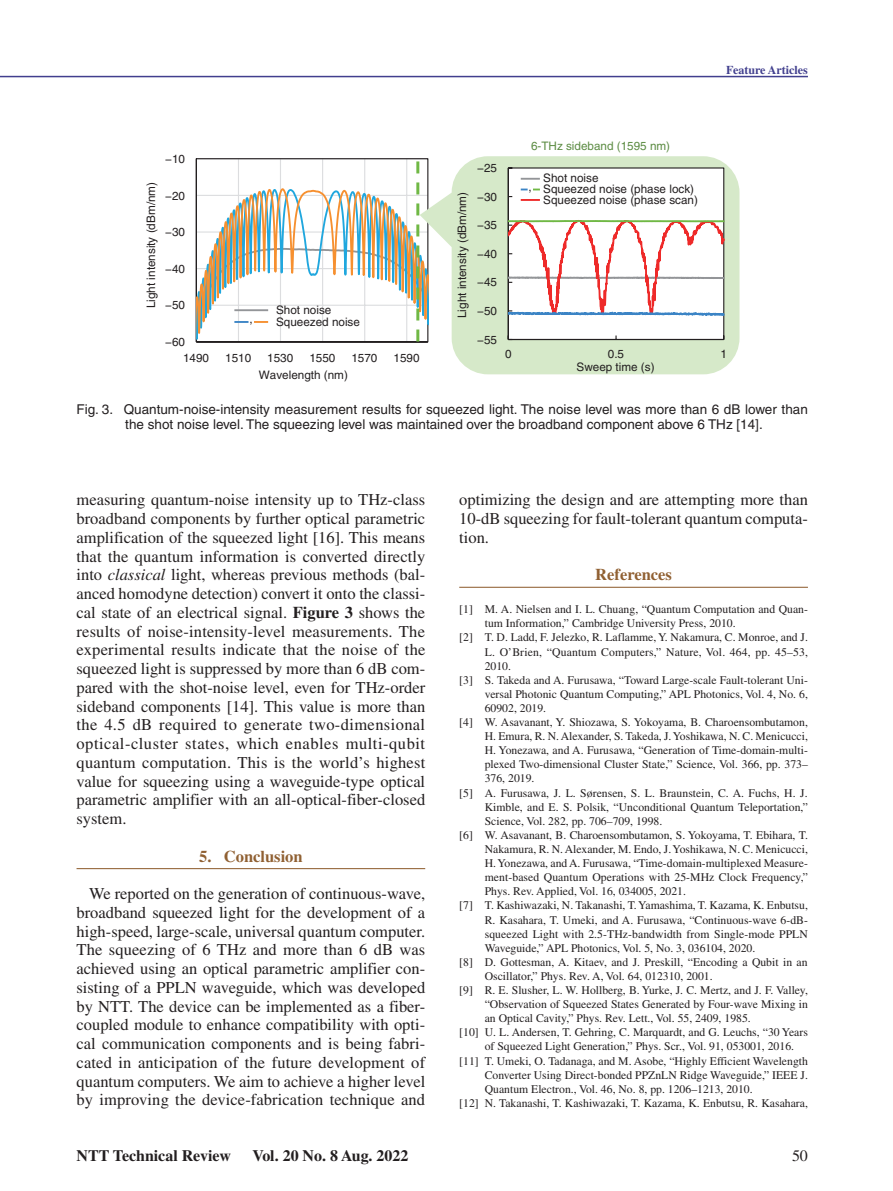
<style>
.page{position:relative;width:893px;height:1191px;background:#fff}
.page>*{position:absolute;margin:0;border:0;box-sizing:border-box;transform-origin:0 0}
.t1{font:16.5px/18.8px "Times";color:#231f20;text-align:justify}
.t2{font:700 16.5px "Times";color:#906032}
.t3{font:700 15.9px "Times";color:#231f20}
.t4{font:15.9px "Times";color:#231f20}
.t5{font:13.5px/15px "Helvetica";color:#231f20;text-align:center}
.t6{font:700 12px "Times";color:#413f8e}
.t7{font:11.7px "Times";color:#231f20}
.t8{font:11.7px/10.9px "Helvetica";color:#231f20}
.t9{font:11.7px "Helvetica";color:#5c8c43}
.s1{font-style:italic}
.s2{font-weight:700}
</style>
<div class="page">
<hr style="left:0;top:76px;width:808px;height:1px;background:#413f8e">
<hr style="left:77px;top:868px;width:348px;height:1px;background:#906032">
<hr style="left:459px;top:587px;width:349px;height:1px;background:#906032">
<svg style="left:196px;top:158px;width:224px;height:184px"></svg>
<svg style="left:420px;top:156px;width:319px;height:218px;fill:#d6e9c9"></svg>
<svg style="left:507px;top:167px;width:218px;height:174px"></svg>
<p class="t8" style="left:145px;top:308px;width:128px;rotate:-90deg">Light intensity (dBm/nm)</p>
<p class="t8" style="left:165px;top:153px;width:21px">−10</p>
<p class="t8" style="left:165px;top:190px;width:21px">−20</p>
<p class="t8" style="left:165px;top:226px;width:21px">−30</p>
<p class="t8" style="left:165px;top:263px;width:21px">−40</p>
<p class="t8" style="left:165px;top:300px;width:21px">−50</p>
<p class="t8" style="left:165px;top:336px;width:21px">−60</p>
<p class="t8" style="left:250px;top:313px;width:5px">,</p>
<p class="t8" style="left:276px;top:304px;width:85px;line-height:12px">Shot noise<br>Squeezed noise</p>
<p class="t8" style="left:183px;top:352px;width:28px">1490</p>
<p class="t8" style="left:225px;top:352px;width:28px">1510</p>
<p class="t8" style="left:267px;top:352px;width:28px">1530</p>
<p class="t8" style="left:309px;top:352px;width:28px">1550</p>
<p class="t8" style="left:351px;top:352px;width:28px">1570</p>
<p class="t8" style="left:394px;top:352px;width:28px">1590</p>
<p class="t8" style="left:259px;top:370px;width:91px">Wavelength (nm)</p>
<p class="t6" style="left:726px;top:63px;width:83px">Feature Articles</p>
<p class="t8" style="left:456px;top:318px;width:128px;rotate:-90deg">Light intensity (dBm/nm)</p>
<p class="t8" style="left:477px;top:162px;width:21px">−25</p>
<p class="t8" style="left:477px;top:191px;width:21px">−30</p>
<p class="t8" style="left:477px;top:220px;width:21px">−35</p>
<p class="t8" style="left:477px;top:248px;width:21px">−40</p>
<p class="t8" style="left:477px;top:277px;width:21px">−45</p>
<p class="t8" style="left:477px;top:305px;width:21px">−50</p>
<p class="t8" style="left:477px;top:334px;width:21px">−55</p>
<p class="t9" style="left:531px;top:139px;width:141px">6-THz sideband (1595 nm)</p>
<p class="t8" style="left:528px;top:181px;width:5px">,</p>
<p class="t8" style="left:543px;top:173px;width:156px">Shot noise<br>Squeezed noise (phase lock)<br>Squeezed noise (phase scan)</p>
<p class="t8" style="left:505px;top:348px;width:8px">0</p>
<p class="t8" style="left:608px;top:348px;width:18px">0.5</p>
<p class="t8" style="left:720px;top:348px;width:8px">1</p>
<p class="t8" style="left:577px;top:361px;width:80px">Sweep time (s)</p>
<p class="t5" style="left:77px;top:401px;width:733px">Fig. 3. Quantum-noise-intensity measurement results for squeezed light. The noise level was more than 6 dB lower than the shot noise level. The squeezing level was maintained over the broadband component above 6 THz [14].</p>
<p class="t1" style="left:77px;top:490px;width:350px">measuring quantum-noise intensity up to THz-class broadband components by further optical parametric amplification of the squeezed light [16]. This means that the quantum information is converted directly into <span class="s1">classical</span> light, whereas previous methods (bal&shy;anced homodyne detection) convert it onto the classi&shy;cal state of an electrical signal. <span class="s2">Figure 3</span> shows the results of noise-intensity-level measurements. The experimental results indicate that the noise of the squeezed light is suppressed by more than 6 dB com&shy;pared with the shot-noise level, even for THz-order sideband components [14]. This value is more than the 4.5 dB required to generate two-dimensional optical-cluster states, which enables multi-qubit quantum computation. This is the world’s highest value for squeezing using a waveguide-type optical parametric amplifier with an all-optical-fiber-closed system.</p>
<h1 class="t2" style="left:199px;top:846px;width:105px">5. Conclusion</h1>
<p class="t1" style="left:77px;top:884px;width:350px;text-indent:13px">We reported on the generation of continuous-wave, broadband squeezed light for the development of a high-speed, large-scale, universal quantum computer.<br>The squeezing of 6 THz and more than 6 dB was achieved using an optical parametric amplifier con&shy;sisting of a PPLN waveguide, which was developed by NTT. The device can be implemented as a fiber&shy;coupled module to enhance compatibility with opti&shy;cal communication components and is being fabri&shy;cated in anticipation of the future development of quantum computers. We aim to achieve a higher level by improving the device-fabrication technique and</p>
<h1 class="t1" style="left:459px;top:490px;width:350px">optimizing the design and are attempting more than 10-dB squeezing for fault-tolerant quantum computa&shy;tion.</h1>
<h1 class="t2" style="left:595px;top:565px;width:78px">References</h1>
<p class="t7" style="left:459px;top:603px;width:350px">[1] M. A. Nielsen and I. L. Chuang, “Quantum Computation and Quan-</p>
<p class="t7" style="left:485px;top:617px;width:252px">tum Information,” Cambridge University Press, 2010.</p>
<p class="t7" style="left:459px;top:631px;width:350px">[2] T. D. Ladd, F. Jelezko, R. Laflamme, Y. Nakamura, C. Monroe, and J.</p>
<p class="t7" style="left:485px;top:645px;width:325px">L. O’Brien, “Quantum Computers,” Nature, Vol. 464, pp. 45–53,</p>
<p class="t7" style="left:485px;top:659px;width:28px">2010.</p>
<p class="t7" style="left:459px;top:673px;width:350px">[3] S. Takeda and A. Furusawa, “Toward Large-scale Fault-tolerant Uni-</p>
<p class="t7" style="left:485px;top:687px;width:325px">versal Photonic Quantum Computing,” APL Photonics, Vol. 4, No. 6,</p>
<p class="t7" style="left:485px;top:701px;width:63px">60902, 2019.</p>
<p class="t7" style="left:459px;top:715px;width:350px">[4] W. Asavanant, Y. Shiozawa, S. Yokoyama, B. Charoensombutamon,</p>
<p class="t7" style="left:485px;top:729px;width:325px">H. Emura, R. N. Alexander, S. Takeda, J. Yoshikawa, N. C. Menicucci,</p>
<p class="t7" style="left:485px;top:743px;width:325px">H. Yonezawa, and A. Furusawa, “Generation of Time-domain-multi-</p>
<p class="t7" style="left:485px;top:758px;width:325px">plexed Two-dimensional Cluster State,” Science, Vol. 366, pp. 373–</p>
<p class="t7" style="left:485px;top:772px;width:51px">376, 2019.</p>
<p class="t7" style="left:459px;top:786px;width:350px">[5] A. Furusawa, J. L. Sørensen, S. L. Braunstein, C. A. Fuchs, H. J.</p>
<p class="t7" style="left:485px;top:800px;width:325px">Kimble, and E. S. Polsik, “Unconditional Quantum Teleportation,”</p>
<p class="t7" style="left:485px;top:814px;width:179px">Science, Vol. 282, pp. 706–709, 1998.</p>
<p class="t7" style="left:459px;top:828px;width:350px">[6] W. Asavanant, B. Charoensombutamon, S. Yokoyama, T. Ebihara, T.</p>
<p class="t7" style="left:485px;top:842px;width:325px">Nakamura, R. N. Alexander, M. Endo, J. Yoshikawa, N. C. Menicucci,</p>
<p class="t7" style="left:485px;top:856px;width:325px">H. Yonezawa, and A. Furusawa, “Time-domain-multiplexed Measure-</p>
<p class="t7" style="left:485px;top:870px;width:325px">ment-based Quantum Operations with 25-MHz Clock Frequency,”</p>
<p class="t7" style="left:485px;top:884px;width:203px">Phys. Rev. Applied, Vol. 16, 034005, 2021.</p>
<p class="t7" style="left:459px;top:899px;width:350px">[7] T. Kashiwazaki, N. Takanashi, T. Yamashima, T. Kazama, K. Enbutsu,</p>
<p class="t7" style="left:485px;top:913px;width:325px">R. Kasahara, T. Umeki, and A. Furusawa, “Continuous-wave 6-dB-</p>
<p class="t7" style="left:485px;top:927px;width:325px">squeezed Light with 2.5-THz-bandwidth from Single-mode PPLN</p>
<p class="t7" style="left:485px;top:941px;width:272px">Waveguide,” APL Photonics, Vol. 5, No. 3, 036104, 2020.</p>
<p class="t7" style="left:459px;top:955px;width:350px">[8] D. Gottesman, A. Kitaev, and J. Preskill, “Encoding a Qubit in an</p>
<p class="t7" style="left:485px;top:969px;width:229px">Oscillator,” Phys. Rev. A, Vol. 64, 012310, 2001.</p>
<p class="t7" style="left:459px;top:983px;width:350px">[9] R. E. Slusher, L. W. Hollberg, B. Yurke, J. C. Mertz, and J. F. Valley,</p>
<p class="t7" style="left:485px;top:997px;width:325px">“Observation of Squeezed States Generated by Four-wave Mixing in</p>
<p class="t7" style="left:485px;top:1011px;width:268px">an Optical Cavity,” Phys. Rev. Lett., Vol. 55, 2409, 1985.</p>
<p class="t7" style="left:459px;top:1025px;width:350px">[10] U. L. Andersen, T. Gehring, C. Marquardt, and G. Leuchs, “30 Years</p>
<p class="t7" style="left:485px;top:1040px;width:311px">of Squeezed Light Generation,” Phys. Scr., Vol. 91, 053001, 2016.</p>
<p class="t7" style="left:459px;top:1054px;width:350px">[11] T. Umeki, O. Tadanaga, and M. Asobe, “Highly Efficient Wavelength</p>
<p class="t7" style="left:485px;top:1068px;width:325px">Converter Using Direct-bonded PPZnLN Ridge Waveguide,” IEEE J.</p>
<p class="t7" style="left:485px;top:1082px;width:269px">Quantum Electron., Vol. 46, No. 8, pp. 1206–1213, 2010.</p>
<p class="t7" style="left:459px;top:1096px;width:350px">[12] N. Takanashi, T. Kashiwazaki, T. Kazama, K. Enbutsu, R. Kasahara,</p>
<h2 class="t3" style="left:77px;top:1146px;width:156px">NTT Technical Review</h2>
<h2 class="t3" style="left:252px;top:1146px;width:157px">Vol. 20 No. 8 Aug. 2022</h2>
<h2 class="t4" style="left:792px;top:1146px;width:17px">50</h2>
</div>
